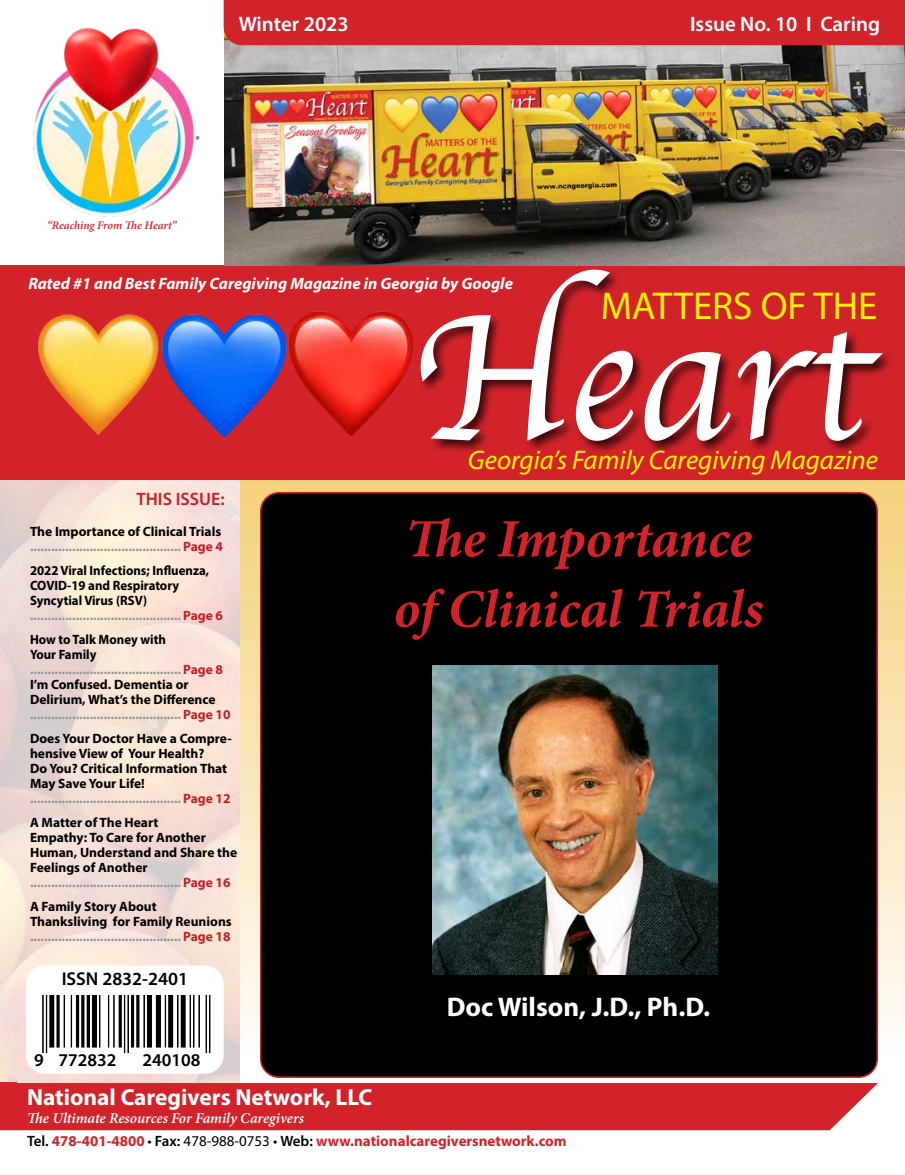
<style>
.page{position:relative;width:905px;height:1175px;background:#fff}
.page>*{position:absolute;margin:0;border:0;box-sizing:border-box;transform-origin:0 0}
.t1{font:187.65px "Apple Chancery";color:#fff}
.t2{font:italic 700 54px/70.2px "Minion Pro";letter-spacing:-.005em;color:#d2232a}
.t3{font:39px "Myriad Pro";color:#fff200}
.t4{font:italic 27px "Myriad Pro";color:#fff200}
.t5{font:700 27px "Myriad Pro";color:#fff}
.t6{font:700 23.25px "Myriad Pro";color:#fff}
.t7{font:600 21px "Myriad Pro";color:#fff}
.t8{font:600 18.6px "Myriad Pro";color:#000}
.t9{font:600 18px "Myriad Pro";color:#000}
.t10{font:600 18px "Myriad Pro";color:#c32025}
.t11{font:italic 700 16.5px "Myriad Pro";color:#fff}
.t12{font:700 15px "Myriad Pro";color:#d2232a}
.t13{font:italic 600 15px "Minion Pro";letter-spacing:-.005em;color:#fff}
.t14{font:700 13.5px/15px "Myriad Pro";color:#000}
.t15{font:700 13.5px/15px "Myriad Pro";color:#939598}
.t16{font:700 13.5px/15px "Myriad Pro";color:#000;scale:.95 1}
.t17{font:italic 600 11.7px "Minion Pro";letter-spacing:-.01em;color:#d2232a}
.s1{color:#000}
.s2{color:#c32025}
.s3{color:#939598}
.s4{font-weight:600;color:#000}
.s5{font-weight:400;color:#000}
</style>
<div class="page">
<div style="left:0;top:1083px;width:878px;height:47px;background:#d2232a"></div>
<svg style="left:240px;top:479px;width:664px;height:570px;background:#f5d2a1"></svg>
<img style="left:33px;top:74px;width:167px;height:143px">
<img style="left:0;top:479px;width:240px;height:603px">
<div style="left:261px;top:493px;width:616px;height:584px;background:#000;border-radius:18px"></div>
<div style="left:0;top:265px;width:904px;height:214px;background:#d2232a"></div>
<div style="left:418px;top:267px;width:477px;height:187px;background:#000;opacity:.75"></div>
<img style="left:163px;top:314px;width:122px;height:125px">
<img style="left:285px;top:311px;width:129px;height:126px">
<img style="left:38px;top:314px;width:125px;height:121px">
<div style="left:709px;top:1087px;width:110px;height:36px;background:#d2232a"></div>
<div style="left:0;top:1082px;width:17px;height:47px;background:#d2232a"></div>
<img style="left:225px;top:74px;width:679px;height:191px">
<svg style="left:62px;top:0;width:842px;height:74px;background:#ca696c"></svg>
<div style="left:27px;top:966px;width:196px;height:107px;background:#fff;border-radius:18px"></div>
<div style="left:26px;top:965px;width:198px;height:108px;border:2px solid #fff;border-radius:18px"></div>
<img style="left:27px;top:995px;width:189px;height:76px">
<img style="left:432px;top:666px;width:285px;height:308px">
<h3 class="t7" style="left:239px;top:11px;width:111px">Winter 2023</h3>
<h3 class="t7" style="left:690px;top:11px;width:192px">Issue No. 10 I Caring</h3>
<p class="t17" style="left:47px;top:217px;width:131px">“Reaching From The Heart”</p>
<h1 class="t1" style="left:411px;top:228px;width:462px">Heart</h1>
<h3 class="t4" style="left:468px;top:443px;width:411px">Georgia’s Family Caregiving Magazine</h3>
<p class="t11" style="left:28px;top:272px;width:486px">Rated #1 and Best Family Caregiving Magazine in Georgia by Google</p>
<h3 class="t3" style="left:601px;top:282px;width:278px">MATTERS OF THE</h3>
<h3 class="t10" style="left:136px;top:488px;width:90px">THIS ISSUE:</h3>
<p class="t15" style="left:30px;top:524px;width:194px"><span class="s1">The Importance of Clinical Trials </span>........................................... <span class="s2">Page 4</span></p>
<p class="t16" style="left:30px;top:563px;width:205px">2022 Viral Infections; Influenza, COVID-19 and Respiratory Syncytial Virus (RSV) <span class="s3">...........................................</span> <span class="s2">Page 6</span></p>
<p class="t15" style="left:30px;top:632px;width:202px"><span class="s1">How to Talk Money with<br>Your Family </span>........................................... <span class="s2">Page 8<br></span><span class="s1">I’m Confused. Dementia or Delirium, What’s the Difference </span>........................................... <span class="s2">Page 10</span></p>
<p class="t14" style="left:30px;top:731px;width:203px">Does Your Doctor Have a Compre&shy;hensive View of Your Health?<br>Do You? Critical Information That May Save Your Life! <span class="s3">...........................................</span> <span class="s2">Page 12</span></p>
<p class="t14" style="left:30px;top:815px;width:209px">A Matter of The Heart<br>Empathy: To Care for Another<br>Human, Understand and Share the<br>Feelings of Another <span class="s3">...........................................</span> <span class="s2">Page 16</span></p>
<p class="t14" style="left:30px;top:899px;width:203px">A Family Story About<br>Thanksliving for Family Reunions <span class="s3">...........................................</span> <span class="s2">Page 18</span></p>
<h3 class="t8" style="left:62px;top:967px;width:128px">ISSN 2832-2401</h3>
<h3 class="t9" style="left:34px;top:1048px;width:84px">9 772832</h3>
<h3 class="t9" style="left:143px;top:1048px;width:59px">240108</h3>
<h2 class="t2" style="left:393px;top:503px;width:371px">The Importance of Clinical Trials</h2>
<h3 class="t5" style="left:447px;top:989px;width:265px">Doc Wilson, J.D., Ph.D.</h3>
<h3 class="t6" style="left:27px;top:1081px;width:347px">National Caregivers Network, LLC</h3>
<p class="t13" style="left:27px;top:1108px;width:278px">The Ultimate Resources For Family Caregivers</p>
<p class="t12" style="left:27px;top:1131px;width:541px"><span class="s4">Tel.</span> 478-401-4800 <span class="s5">•</span> <span class="s4">Fax:</span> <span class="s5">478-988-0753 •</span> <span class="s4">Web:</span> www.nationalcaregiversnetwork.com</p>
</div>
